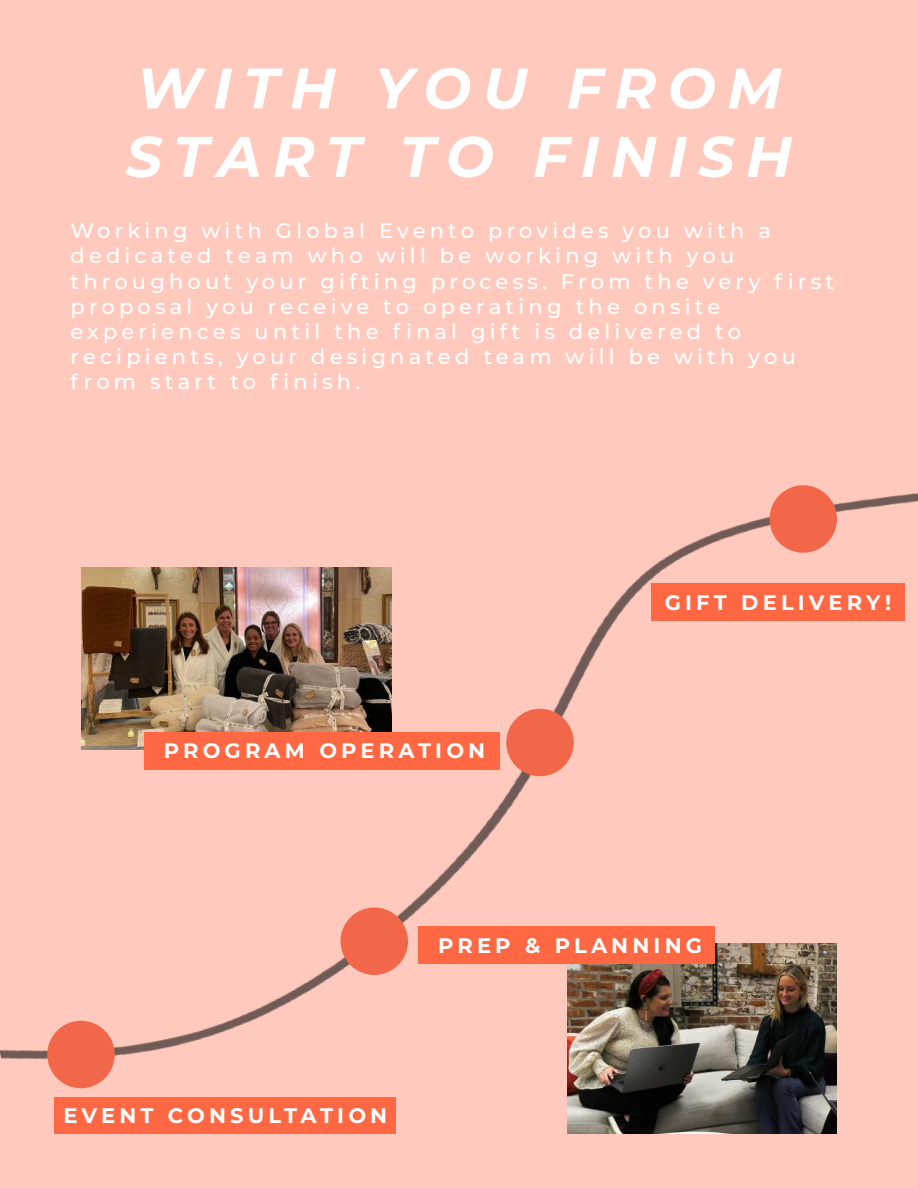
<style>
.page{position:relative;width:918px;height:1188px;background:#ffcabd}
.page>*{position:absolute;margin:0;border:0;box-sizing:border-box;transform-origin:0 0}
.t1{font:italic 700 57px/68.4px "Montserrat";letter-spacing:.2em;color:#fff}
.t2{font:500 21px/25.2px "Montserrat";letter-spacing:.2em;color:#fff}
.t3{font:700 21px "Montserrat";letter-spacing:.2em;color:#fff}
</style>
<div class="page">
<img style="left:0;top:485px;width:918px;height:649px">
<div style="left:47px;top:1021px;width:68px;height:67px;background:#f26749;border-radius:50%"></div>
<div style="left:340px;top:908px;width:68px;height:67px;background:#f26749;border-radius:50%"></div>
<div style="left:770px;top:485px;width:67px;height:68px;background:#f26749;border-radius:50%"></div>
<div style="left:506px;top:709px;width:68px;height:67px;background:#f26749;border-radius:50%"></div>
<div style="left:54px;top:1098px;width:341px;height:36px;background:#ff6842"></div>
<div style="left:651px;top:584px;width:253px;height:37px;background:#ff6842"></div>
<img style="left:81px;top:567px;width:311px;height:183px">
<img style="left:567px;top:943px;width:270px;height:191px">
<div style="left:144px;top:732px;width:356px;height:38px;background:#ff6842"></div>
<div style="left:418px;top:926px;width:298px;height:38px;background:#ff6842"></div>
<h1 class="t1" style="left:126px;top:51px;width:668px">WITH YOU FROM<br>START TO FINISH</h1>
<p class="t2" style="left:70px;top:217px;width:765px">Working with Global Evento provides you with a dedicated team who will be working with you throughout your gifting process. From the very first proposal you receive to operating the onsite experiences until the final gift is delivered to recipients, your designated team will be with you from start to finish.</p>
<p class="t3" style="left:164px;top:736px;width:323px">PROGRAM OPERATION</p>
<p class="t3" style="left:665px;top:587px;width:228px">GIFT DELIVERY!</p>
<p class="t3" style="left:438px;top:930px;width:266px">PREP &amp; PLANNING</p>
<p class="t3" style="left:63px;top:1101px;width:325px">EVENT CONSULTATION</p>
</div>
